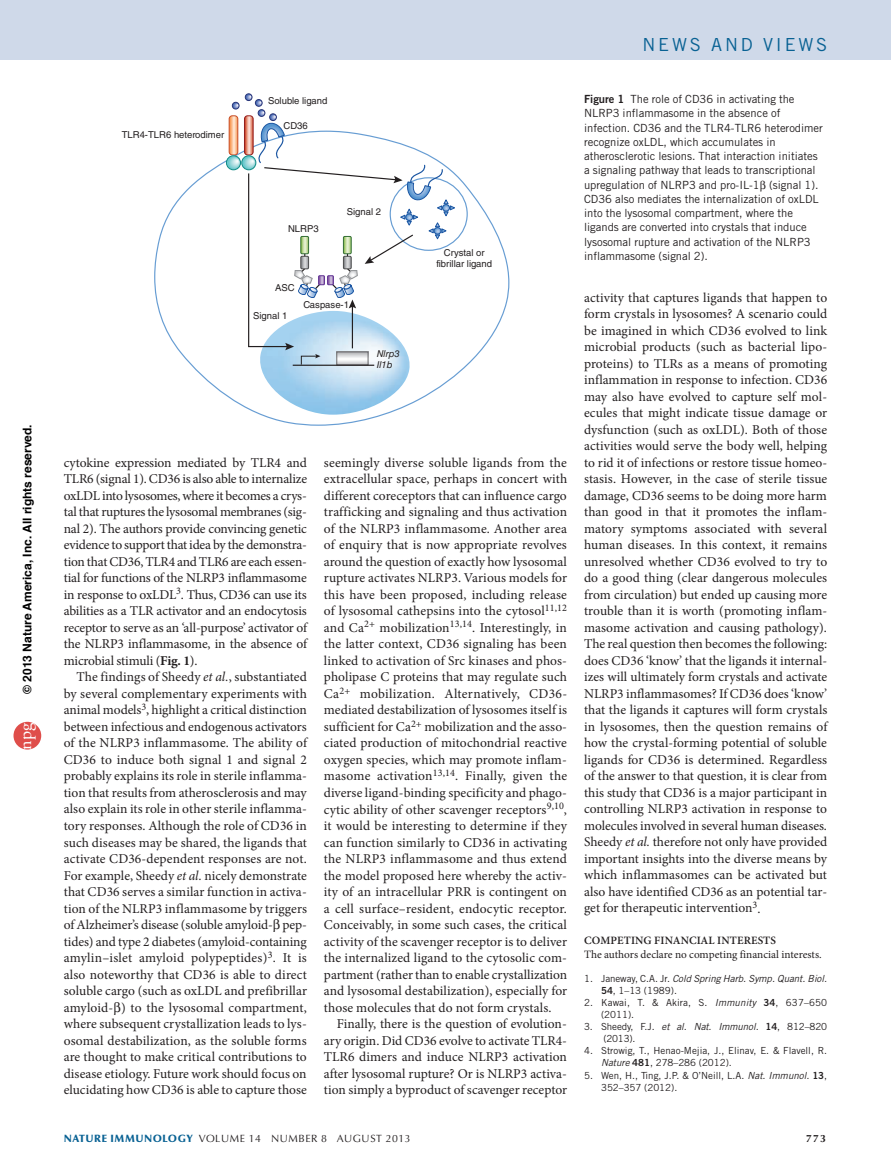
<style>
.page{position:relative;width:891px;height:1175px;background:#fff}
.page>*{position:absolute;margin:0;border:0;box-sizing:border-box;transform-origin:0 0}
.t1{font:18px "Trade Gothic LT Std";letter-spacing:.15em;color:#086193}
.t2{font:18px "Adobe Garamond Pro";color:#fff}
.t3{font:13.5px/16.5px "Minion Pro";color:#231f20;text-align:justify}
.t4{font:700 12px "Helvetica";color:#000}
.t5{font:11.25px/14.2px "Trade Gothic LT Std";letter-spacing:-.005em;color:#231f20}
.t6{font:11.25px "Minion Pro";color:#231f20}
.t7{font:600 11.25px "Minion Pro";letter-spacing:.01em;color:#231f20}
.t8{font:10.5px "Optima LT Std";letter-spacing:.05em;color:#231f20}
.t9{font:700 10.5px "Optima LT Std";color:#231f20}
.t10{font:9.75px/12px "Trade Gothic LT Std";color:#231f20}
.t11{font:italic 9.75px/12px "Trade Gothic LT Std";letter-spacing:-.005em;color:#231f20}
.t12{font:9.45px/10.6px "Helvetica LT Std";color:#231f20;text-align:center}
.t13{font:italic 9.45px/10.6px "Helvetica LT Std";color:#231f20}
.s1{font-weight:700}
.s2{font-style:italic}
.s3{font-family:"Trade Gothic LT Std Bd 2"}
.s4{font-style:normal}
.s5{font-family:"Trade Gothic LT Std Bd 2";font-style:normal}
.s6{font-weight:900;color:#086193}
</style>
<div class="page">
<div style="left:0;top:0;width:891px;height:60px;background:#cfd9e9"></div>
<svg style="left:154px;top:131px;width:355px;height:295px"></svg>
<img style="left:256px;top:365px;width:158px;height:49px">
<div style="left:390px;top:178px;width:77px;height:72px;background:#fff;border-radius:50%"></div>
<div style="left:226px;top:155px;width:15px;height:15px;border:1px solid #118b86;border-radius:50%"></div>
<div style="left:245px;top:93px;width:7px;height:8px;border:1px solid #263377;border-radius:50%"></div>
<hr style="left:293px;top:364px;width:81px;height:2px;background:#231f20">
<svg style="left:229px;top:94px;width:228px;height:271px"></svg>
<div style="left:14px;top:722px;width:27px;height:27px;background:#df4e4a;border-radius:50%"></div>
<p class="t4" style="left:22px;top:693px;width:271px;rotate:-90deg">© 2013 Nature America, Inc. All rights reserved.</p>
<h1 class="t2" style="left:15px;top:749px;width:28px;rotate:-90deg">npg</h1>
<h1 class="t1" style="left:643px;top:34px;width:186px">NEWS AND VIEWS</h1>
<p class="t12" style="left:268px;top:95px;width:61px">Soluble ligand</p>
<p class="t12" style="left:122px;top:129px;width:104px">TLR4-TLR6 heterodimer</p>
<p class="t12" style="left:283px;top:120px;width:26px">CD36</p>
<p class="t12" style="left:288px;top:223px;width:32px">NLRP3</p>
<p class="t12" style="left:275px;top:282px;width:21px">ASC</p>
<p class="t12" style="left:347px;top:206px;width:36px">Signal 2</p>
<p class="t12" style="left:253px;top:310px;width:36px">Signal 1</p>
<p class="t12" style="left:303px;top:299px;width:47px">Caspase-1</p>
<p class="t13" style="left:377px;top:349px;width:25px">Nlrp3<br>Il1b</p>
<p class="t12" style="left:436px;top:247px;width:57px">Crystal or fibrillar ligand</p>
<p class="t3" style="left:64px;top:454px;width:245px">cytokine expression mediated by TLR4 and TLR6 (signal 1). CD36 is also able to internalize oxLDL into lysosomes, where it becomes a crys&shy;tal that ruptures the lysosomal membranes (sig&shy;nal 2). The authors provide convincing genetic evidence to support that idea by the demonstra&shy;tion that CD36, TLR4 and TLR6 are each essen&shy;tial for functions of the NLRP3 inflammasome in response to oxLDL<sup>3</sup>. Thus, CD36 can use its abilities as a TLR activator and an endocytosis receptor to serve as an ‘all-purpose’ activator of the NLRP3 inflammasome, in the absence of microbial stimuli (<span class="s1">Fig. 1</span>).</p>
<p class="t3" style="left:64px;top:669px;width:245px;text-indent:13px">The findings of Sheedy <span class="s2">et al.</span>, substantiated by several complementary experiments with animal models<sup>3</sup>, highlight a critical distinction between infectious and endogenous activators of the NLRP3 inflammasome. The ability of CD36 to induce both signal 1 and signal 2 probably explains its role in sterile inflamma&shy;tion that results from atherosclerosis and may also explain its role in other sterile inflamma&shy;tory responses. Although the role of CD36 in such diseases may be shared, the ligands that activate CD36-dependent responses are not.<br>For example, Sheedy <span class="s2">et al.</span> nicely demonstrate that CD36 serves a similar function in activa&shy;tion of the NLRP3 inflammasome by triggers of Alzheimer’s disease (soluble amyloid- pep&shy;tides) and type 2 diabetes (amyloid-containing amylin–islet amyloid polypeptides)<sup>3</sup>. It is also noteworthy that CD36 is able to direct soluble cargo (such as oxLDL and prefibrillar amyloid- ) to the lysosomal compartment, where subsequent crystallization leads to lys&shy;osomal destabilization, as the soluble forms are thought to make critical contributions to disease etiology. Future work should focus on elucidating how CD36 is able to capture those</p>
<p class="t3" style="left:324px;top:454px;width:245px">seemingly diverse soluble ligands from the extracellular space, perhaps in concert with different coreceptors that can influence cargo trafficking and signaling and thus activation of the NLRP3 inflammasome. Another area of enquiry that is now appropriate revolves around the question of exactly how lysosomal rupture activates NLRP3. Various models for this have been proposed, including release of lysosomal cathepsins into the cytosol<sup>11,12 </sup>and Ca<sup>2+</sup> mobilization<sup>13,14</sup>. Interestingly, in the latter context, CD36 signaling has been linked to activation of Src kinases and phos&shy;pholipase C proteins that may regulate such Ca<sup>2+</sup> mobilization. Alternatively, CD36- mediated destabilization of lysosomes itself is sufficient for Ca<sup>2+</sup> mobilization and the asso&shy;ciated production of mitochondrial reactive oxygen species, which may promote inflam&shy;masome activation<sup>13,14</sup>. Finally, given the diverse ligand-binding specificity and phago&shy;cytic ability of other scavenger receptors<sup>9,10</sup>, it would be interesting to determine if they can function similarly to CD36 in activating the NLRP3 inflammasome and thus extend the model proposed here whereby the activ&shy;ity of an intracellular PRR is contingent on a cell surface–resident, endocytic receptor.<br>Conceivably, in some such cases, the critical activity of the scavenger receptor is to deliver the internalized ligand to the cytosolic com&shy;partment (rather than to enable crystallization and lysosomal destabilization), especially for those molecules that do not form crystals.</p>
<p class="t3" style="left:324px;top:1015px;width:245px;text-indent:13px">Finally, there is the question of evolution&shy;ary origin. Did CD36 evolve to activate TLR4- TLR6 dimers and induce NLRP3 activation after lysosomal rupture? Or is NLRP3 activa&shy;tion simply a byproduct of scavenger receptor</p>
<p class="t5" style="left:584px;top:92px;width:240px"><span class="s3">Figure 1</span> The role of CD36 in activating the NLRP3 inflammasome in the absence of infection. CD36 and the TLR4-TLR6 heterodimer recognize oxLDL, which accumulates in atherosclerotic lesions. That interaction initiates a signaling pathway that leads to transcriptional upregulation of NLRP3 and pro-IL-1 (signal 1).<br>CD36 also mediates the internalization of oxLDL into the lysosomal compartment, where the ligands are converted into crystals that induce lysosomal rupture and activation of the NLRP3 inflammasome (signal 2).</p>
<p class="t3" style="left:584px;top:289px;width:245px">activity that captures ligands that happen to form crystals in lysosomes? A scenario could be imagined in which CD36 evolved to link microbial products (such as bacterial lipo&shy;proteins) to TLRs as a means of promoting inflammation in response to infection. CD36 may also have evolved to capture self mol&shy;ecules that might indicate tissue damage or dysfunction (such as oxLDL). Both of those activities would serve the body well, helping to rid it of infections or restore tissue homeo&shy;stasis. However, in the case of sterile tissue damage, CD36 seems to be doing more harm than good in that it promotes the inflam&shy;matory symptoms associated with several human diseases. In this context, it remains unresolved whether CD36 evolved to try to do a good thing (clear dangerous molecules from circulation) but ended up causing more trouble than it is worth (promoting inflam&shy;masome activation and causing pathology).<br>The real question then becomes the following: does CD36 ‘know’ that the ligands it internal&shy;izes will ultimately form crystals and activate NLRP3 inflammasomes? If CD36 does ‘know’ that the ligands it captures will form crystals in lysosomes, then the question remains of how the crystal-forming potential of soluble ligands for CD36 is determined. Regardless of the answer to that question, it is clear from this study that CD36 is a major participant in controlling NLRP3 activation in response to molecules involved in several human diseases.<br>Sheedy <span class="s2">et al.</span> therefore not only have provided important insights into the diverse means by which inflammasomes can be activated but also have identified CD36 as an potential tar&shy;get for therapeutic intervention<sup>3</sup>.</p>
<p class="t7" style="left:584px;top:932px;width:194px">COMPETING FINANCIAL INTERESTS</p>
<p class="t6" style="left:584px;top:946px;width:239px">The authors declare no competing financial interests.</p>
<p class="t11" style="left:601px;top:972px;width:227px;text-indent:-17px"><span class="s4">1. Janeway, C.A. Jr.</span> Cold Spring Harb. Symp. Quant. Biol.<br><span class="s5">54</span><span class="s4">, 1–13 (1989).</span></p>
<p class="t10" style="left:601px;top:996px;width:228px;text-indent:-17px">2. Kawai, T. &amp; Akira, S. <span class="s2">Immunity</span> <span class="s3">34</span>, 637–650 (2011).</p>
<p class="t10" style="left:604px;top:1020px;width:225px;text-indent:-19px">3. Sheedy, F.J. <span class="s2">et al. Nat. Immunol.</span> <span class="s3">14</span>, 812–820 (2013).</p>
<p class="t10" style="left:601px;top:1044px;width:228px;text-indent:-17px">4. Strowig, T., Henao-Mejia, J., Elinav, E. &amp; Flavell, R.<br><span class="s2">Nature</span> <span class="s3">481</span>, 278–286 (2012).</p>
<p class="t10" style="left:601px;top:1068px;width:228px;text-indent:-17px">5. Wen, H., Ting, J.P. &amp; O’Neill, L.A. <span class="s2">Nat. Immunol.</span> <span class="s3">13</span>,<br>352–357 (2012).</p>
<p class="t8" style="left:64px;top:1132px;width:348px"><span class="s6">NATURE IMMUNOLOGY</span> VOLUME 14 NUMBER 8 AUGUST 2013</p>
<p class="t9" style="left:806px;top:1132px;width:21px">773</p>
</div>
